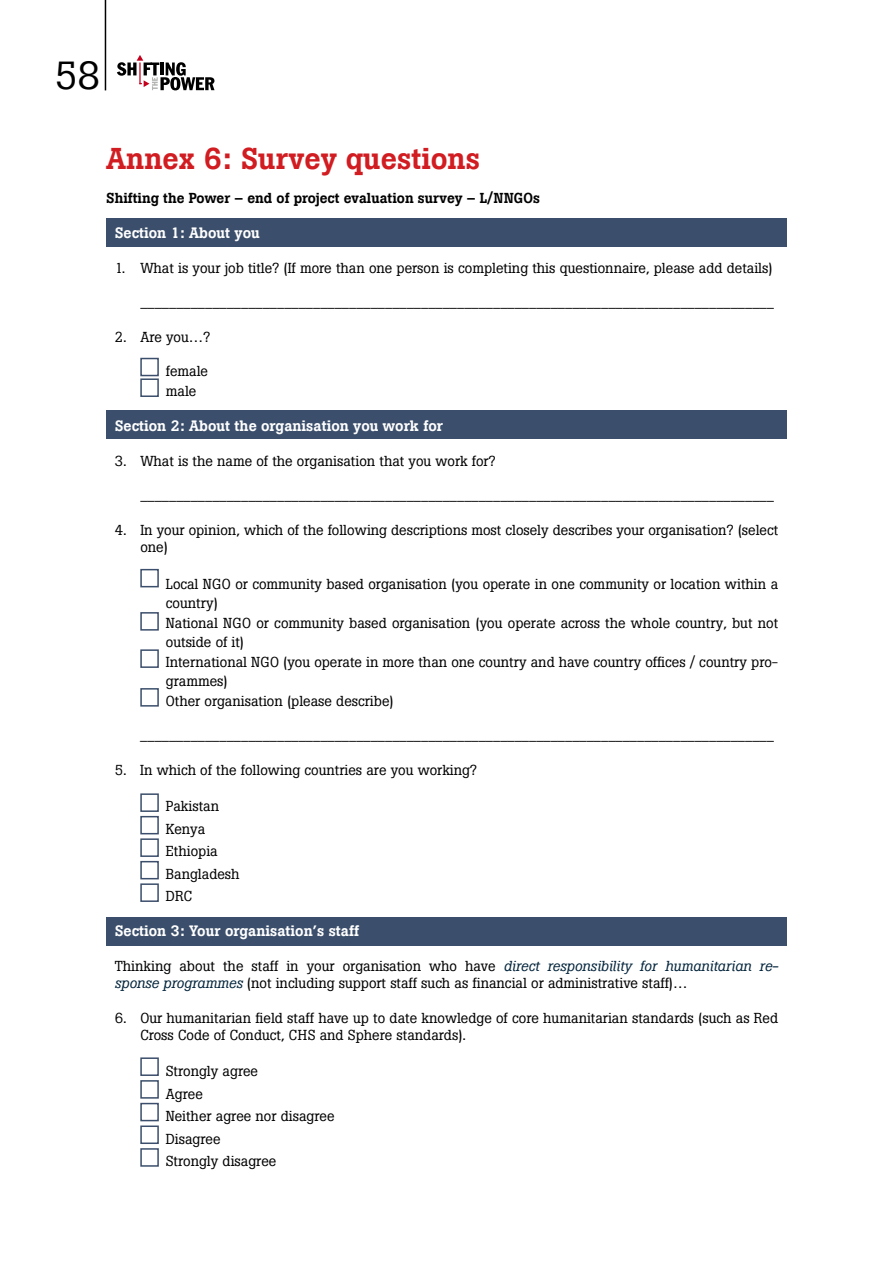
<style>
.page{position:relative;width:893px;height:1263px;background:#fff}
.page>*{position:absolute;margin:0;border:0;box-sizing:border-box;transform-origin:0 0}
.t1{font:39px "Boton";color:#000}
.t2{font:500 30px "Boton";color:#d11c21}
.t3{font:500 15px "Boton";color:#fff}
.t4{font:14.4px/22.5px "Boton";color:#000}
.t5{font:500 14.4px "Boton";color:#000}
.s1{font-style:italic;color:#04253c}
</style>
<div class="page">
<svg style="left:117px;top:55px;width:97px;height:35px"></svg>
<hr style="left:105px;top:0;width:1px;height:90px;background:#000">
<div style="left:106px;top:917px;width:681px;height:28px;background:#3b4e6b"></div>
<div style="left:106px;top:411px;width:681px;height:28px;background:#3b4e6b"></div>
<div style="left:106px;top:218px;width:681px;height:28px;background:#3b4e6b"></div>
<div style="left:140px;top:358px;width:19px;height:18px;border:2px solid #3b4e6b"></div>
<div style="left:140px;top:378px;width:19px;height:19px;border:2px solid #3b4e6b"></div>
<div style="left:140px;top:569px;width:19px;height:18px;border:2px solid #3b4e6b"></div>
<div style="left:140px;top:649px;width:19px;height:19px;border:2px solid #3b4e6b"></div>
<div style="left:140px;top:612px;width:19px;height:19px;border:2px solid #3b4e6b"></div>
<div style="left:140px;top:688px;width:19px;height:19px;border:2px solid #3b4e6b"></div>
<div style="left:140px;top:793px;width:19px;height:19px;border:2px solid #3b4e6b"></div>
<div style="left:140px;top:816px;width:19px;height:18px;border:2px solid #3b4e6b"></div>
<div style="left:140px;top:838px;width:19px;height:19px;border:2px solid #3b4e6b"></div>
<div style="left:140px;top:861px;width:19px;height:18px;border:2px solid #3b4e6b"></div>
<div style="left:140px;top:883px;width:19px;height:19px;border:2px solid #3b4e6b"></div>
<div style="left:140px;top:1057px;width:19px;height:19px;border:2px solid #3b4e6b"></div>
<div style="left:140px;top:1080px;width:19px;height:19px;border:2px solid #3b4e6b"></div>
<div style="left:140px;top:1103px;width:19px;height:18px;border:2px solid #3b4e6b"></div>
<div style="left:140px;top:1125px;width:19px;height:19px;border:2px solid #3b4e6b"></div>
<div style="left:140px;top:1148px;width:19px;height:19px;border:2px solid #3b4e6b"></div>
<h1 class="t1" style="left:55px;top:52px;width:47px">58</h1>
<h2 class="t2" style="left:106px;top:140px;width:375px">Annex 6: Survey questions</h2>
<p class="t5" style="left:106px;top:189px;width:435px">Shifting the Power – end of project evaluation survey – L/NNGOs</p>
<p class="t3" style="left:115px;top:224px;width:147px">Section 1: About you</p>
<p class="t4" style="left:115px;top:256px;width:659px">1. What is your job title? (If more than one person is completing this questionnaire, please add details)</p>
<p class="t4" style="left:140px;top:291px;width:635px">________________________________________________________________________________________</p>
<p class="t4" style="left:115px;top:326px;width:97px">2. Are you…?</p>
<p class="t4" style="left:166px;top:362px;width:44px;line-height:19.5px">female male</p>
<p class="t3" style="left:115px;top:417px;width:330px">Section 2: About the organisation you work for</p>
<p class="t4" style="left:115px;top:449px;width:382px">3. What is the name of the organisation that you work for?</p>
<p class="t4" style="left:140px;top:484px;width:635px">________________________________________________________________________________________</p>
<p class="t4" style="left:140px;top:521px;width:639px;line-height:17.2px;text-indent:-26px">4. In your opinion, which of the following descriptions most closely describes your organisation? (select one)</p>
<p class="t4" style="left:166px;top:574px;width:614px;line-height:19.5px">Local NGO or community based organisation (you operate in one community or location within a country)<br>National NGO or community based organisation (you operate across the whole country, but not outside of it)<br>International NGO (you operate in more than one country and have country offices / country pro&shy;grammes)<br>Other organisation (please describe)</p>
<p class="t4" style="left:140px;top:724px;width:635px">________________________________________________________________________________________</p>
<p class="t4" style="left:115px;top:759px;width:364px">5. In which of the following countries are you working?</p>
<p class="t4" style="left:166px;top:795px;width:75px">Pakistan<br>Kenya<br>Ethiopia<br>Bangladesh<br>DRC</p>
<p class="t3" style="left:115px;top:922px;width:246px">Section 3: Your organisation’s staff</p>
<p class="t4" style="left:115px;top:957px;width:665px;line-height:17.2px">Thinking about the staff in your organisation who have <span class="s1">direct responsibility for humanitarian re&shy;sponse programmes</span> (not including support staff such as financial or administrative staff)…</p>
<p class="t4" style="left:140px;top:1009px;width:639px;line-height:17.2px;text-indent:-26px">6. Our humanitarian field staff have up to date knowledge of core humanitarian standards (such as Red<br>Cross Code of Conduct, CHS and Sphere standards).</p>
<p class="t4" style="left:166px;top:1060px;width:170px">Strongly agree<br>Agree<br>Neither agree nor disagree<br>Disagree<br>Strongly disagree</p>
</div>
